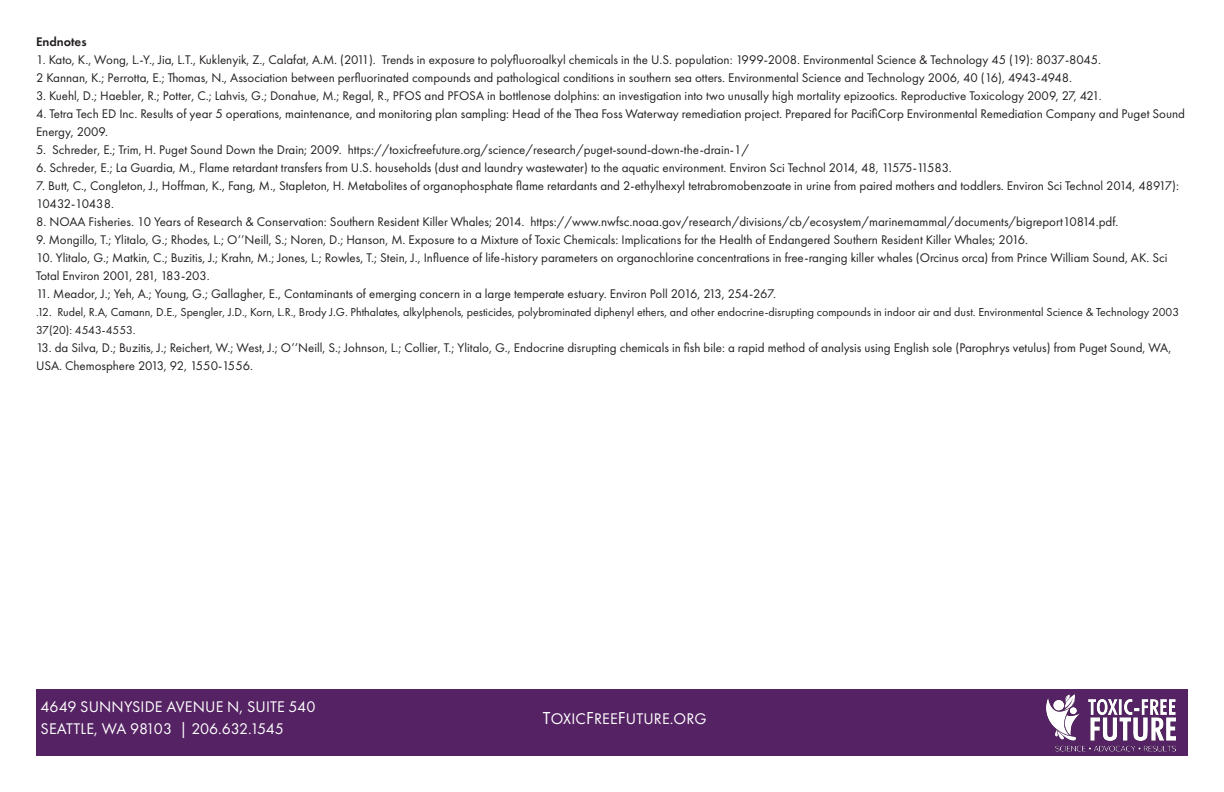
<style>
.page{position:relative;width:1224px;height:792px;background:#fff}
.page>*{position:absolute;margin:0;border:0;box-sizing:border-box;transform-origin:0 0}
.t1{font:16px "Futura PT";letter-spacing:.01em;color:#fff}
.t2{font:13px/18px "Futura PT";color:#231f20}
.t3{font:600 13px "Futura PT";color:#231f20}
.t4{font:12px/18px "Futura PT";color:#231f20}
.s1{font-size:18px}
</style>
<div class="page">
<div style="left:36px;top:689px;width:1152px;height:67px;background:#552363"></div>
<img style="left:1046px;top:694px;width:129px;height:58px">
<p class="t3" style="left:36px;top:33px;width:52px">Endnotes</p>
<p class="t2" style="left:36px;top:51px;width:1067px">1. Kato, K., Wong, L.-Y., Jia, L.T., Kuklenyik, Z., Calafat, A.M. (2011). Trends in exposure to polyfluoroalkyl chemicals in the U.S. population: 1999-2008. Environmental Science &amp; Technology 45 (19): 8037-8045.</p>
<p class="t2" style="left:36px;top:69px;width:1038px">2 Kannan, K.; Perrotta, E.; Thomas, N., Association between perfluorinated compounds and pathological conditions in southern sea otters. Environmental Science and Technology 2006, 40 (16), 4943-4948.</p>
<p class="t2" style="left:36px;top:87px;width:1067px">3. Kuehl, D.; Haebler, R.; Potter, C.; Lahvis, G.; Donahue, M.; Regal, R., PFOS and PFOSA in bottlenose dolphins: an investigation into two unusally high mortality epizootics. Reproductive Toxicology 2009, 27, 421.</p>
<p class="t2" style="left:36px;top:105px;width:1151px">4. Tetra Tech ED Inc. Results of year 5 operations, maintenance, and monitoring plan sampling: Head of the Thea Foss Waterway remediation project. Prepared for PacifiCorp Environmental Remediation Company and Puget Sound<br>Energy, 2009.</p>
<p class="t2" style="left:36px;top:141px;width:715px">5. Schreder, E.; Trim, H. Puget Sound Down the Drain; 2009. https://toxicfreefuture.org/science/research/puget-sound-down-the-drain-1/</p>
<p class="t2" style="left:36px;top:159px;width:917px">6. Schreder, E.; La Guardia, M., Flame retardant transfers from U.S. households (dust and laundry wastewater) to the aquatic environment. Environ Sci Technol 2014, 48, 11575-11583.</p>
<p class="t2" style="left:36px;top:177px;width:1145px">7. Butt, C., Congleton, J., Hoffman, K., Fang, M., Stapleton, H. Metabolites of organophosphate flame retardants and 2-ethylhexyl tetrabromobenzoate in urine from paired mothers and toddlers. Environ Sci Technol 2014, 48917):<br>10432-10438.</p>
<p class="t2" style="left:36px;top:213px;width:1084px">8. NOAA Fisheries. 10 Years of Research &amp; Conservation: Southern Resident Killer Whales; 2014. https://www.nwfsc.noaa.gov/research/divisions/cb/ecosystem/marinemammal/documents/bigreport10814.pdf.</p>
<p class="t2" style="left:36px;top:231px;width:994px">9. Mongillo, T.; Ylitalo, G.; Rhodes, L.; O’’Neill, S.; Noren, D.; Hanson, M. Exposure to a Mixture of Toxic Chemicals: Implications for the Health of Endangered Southern Resident Killer Whales; 2016.</p>
<p class="t2" style="left:36px;top:249px;width:1133px">10. Ylitalo, G.; Matkin, C.; Buzitis, J.; Krahn, M.; Jones, L.; Rowles, T.; Stein, J., Influence of life-history parameters on organochlorine concentrations in free-ranging killer whales (Orcinus orca) from Prince William Sound, AK. Sci<br>Total Environ 2001, 281, 183-203.</p>
<p class="t2" style="left:36px;top:285px;width:742px">11. Meador, J.; Yeh, A.; Young, G.; Gallagher, E., Contaminants of emerging concern in a large temperate estuary. Environ Poll 2016, 213, 254-267.</p>
<p class="t4" style="left:36px;top:303px;width:1145px">.12. Rudel, R.A, Camann, D.E., Spengler, J.D., Korn, L.R., Brody J.G. Phthalates, alkylphenols, pesticides, polybrominated diphenyl ethers, and other endocrine-disrupting compounds in indoor air and dust. Environmental Science &amp; Technology 2003<br>37(20): 4543-4553.</p>
<p class="t2" style="left:36px;top:339px;width:1137px">13. da Silva, D.; Buzitis, J.; Reichert, W.; West, J.; O’’Neill, S.; Johnson, L.; Collier, T.; Ylitalo, G., Endocrine disrupting chemicals in fish bile: a rapid method of analysis using English sole (Parophrys vetulus) from Puget Sound, WA,<br>USA. Chemosphere 2013, 92, 1550-1556.</p>
<p class="t1" style="left:40px;top:698px;width:277px">4649 SUNNYSIDE AVENUE N, SUITE 540</p>
<p class="t1" style="left:41px;top:720px;width:245px">SEATTLE, WA 98103 | 206.632.1545</p>
<p class="t1" style="left:543px;top:710px;width:165px"><span class="s1">T</span>OXIC<span class="s1">F</span>REE<span class="s1">F</span>UTURE.ORG</p>
</div>
